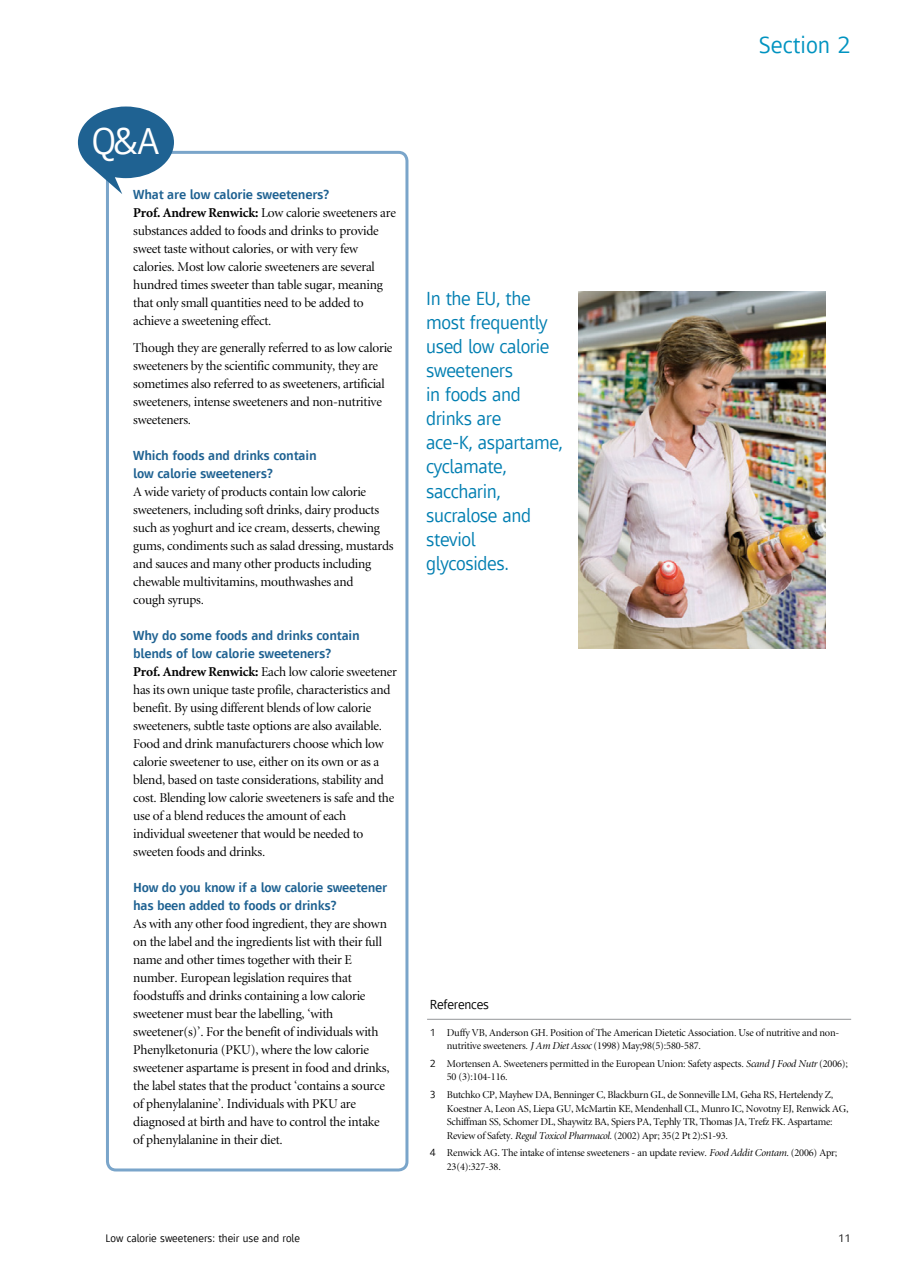
<style>
.page{position:relative;width:915px;height:1285px;background:#fff}
.page>*{position:absolute;margin:0;border:0;box-sizing:border-box;transform-origin:0 0}
.t1{font:38.55px "Mayberry Pro";color:#fff}
.t2{font:24px "Mayberry Pro";color:#0093c0}
.t3{font:19.5px/24px "Mayberry Pro";letter-spacing:-.02em;color:#007eb1}
.t4{font:13.5px/18px "Minion Display";letter-spacing:-.015em;color:#000}
.t5{font:600 13.5px/18px "Mayberry Pro";letter-spacing:-.015em;color:#1f6292}
.t6{font:13.5px "Mayberry Pro";letter-spacing:-.015em;color:#000}
.t7{font:11.25px "Mayberry Pro";color:#000}
.t8{font:10.5px/13.5px "Minion Display";letter-spacing:-.015em;color:#000}
.s1{font-family:"Minion";font-weight:700}
.s2{font-family:"Mayberry Pro"}
.s3{font-style:italic}
</style>
<div class="page">
<div style="left:106px;top:151px;width:302px;height:1020px;border:3px solid #7aa5ca;border-radius:9px"></div>
<svg style="left:78px;top:106px;width:96px;height:88px"></svg>
<img style="left:578px;top:291px;width:247px;height:357px">
<hr style="left:427px;top:1018px;width:423px;height:1px;background:#939598">
<h2 class="t2" style="left:758px;top:28px;width:94px">Section 2</h2>
<h1 class="t1" style="left:92px;top:114px;width:69px">Q&amp;A</h1>
<p class="t5" style="left:133px;top:184px;width:198px">What are low calorie sweeteners?</p>
<p class="t4" style="left:133px;top:204px;width:264px"><span class="s1">Prof. Andrew Renwick:</span> Low calorie sweeteners are substances added to foods and drinks to provide sweet taste without calories, or with very few calories. Most low calorie sweeteners are several hundred times sweeter than table sugar, meaning that only small quantities need to be added to achieve a sweetening effect.</p>
<p class="t4" style="left:133px;top:339px;width:261px">Though they are generally referred to as low calorie sweeteners by the scientific community, they are sometimes also referred to as sweeteners, artificial sweeteners, intense sweeteners and non-nutritive sweeteners.</p>
<p class="t5" style="left:133px;top:445px;width:185px">Which foods and drinks contain low calorie sweeteners?</p>
<p class="t4" style="left:133px;top:483px;width:262px">A wide variety of products contain low calorie sweeteners, including soft drinks, dairy products such as yoghurt and ice cream, desserts, chewing gums, condiments such as salad dressing, mustards and sauces and many other products including chewable multivitamins, mouthwashes and<br>cough syrups.</p>
<p class="t5" style="left:133px;top:625px;width:228px">Why do some foods and drinks contain blends of low calorie sweeteners?</p>
<p class="t4" style="left:133px;top:663px;width:265px"><span class="s1">Prof. Andrew Renwick:</span> Each low calorie sweetener has its own unique taste profile, characteristics and benefit. By using different blends of low calorie sweeteners, subtle taste options are also available.<br>Food and drink manufacturers choose which low calorie sweetener to use, either on its own or as a blend, based on taste considerations, stability and cost. Blending low calorie sweeteners is safe and the use of a blend reduces the amount of each individual sweetener that would be needed to sweeten foods and drinks.</p>
<p class="t5" style="left:133px;top:877px;width:255px">How do you know if a low calorie sweetener has been added to foods or drinks?</p>
<p class="t4" style="left:133px;top:915px;width:258px">As with any other food ingredient, they are shown on the label and the ingredients list with their full name and other times together with their E number. European legislation requires that foodstuffs and drinks containing a low calorie sweetener must bear the labelling, ‘with sweetener(s)’. For the benefit of individuals with Phenylketonuria (PKU), where the low calorie sweetener aspartame is present in food and drinks, the label states that the product ‘contains a source of phenylalanine’. Individuals with PKU are diagnosed at birth and have to control the intake of phenylalanine in their diet.</p>
<p class="t7" style="left:105px;top:1230px;width:196px">Low calorie sweeteners: their use and role</p>
<h3 class="t3" style="left:426px;top:286px;width:138px">In the EU, the most frequently used low calorie sweeteners<br>in foods and drinks are<br>ace-K, aspartame, cyclamate, saccharin, sucralose and steviol glycosides.</h3>
<p class="t6" style="left:429px;top:995px;width:61px">References</p>
<p class="t8" style="left:446px;top:1025px;width:394px;text-indent:-17px"><span class="s2">1</span> Duffy VB, Anderson GH. Position of The American Dietetic Association. Use of nutritive and non&shy;nutritive sweeteners. <span class="s3">J Am Diet Assoc</span> (1998) May;98(5):580-587.</p>
<p class="t8" style="left:446px;top:1057px;width:402px;text-indent:-17px"><span class="s2">2</span> Mortensen A. Sweeteners permitted in the European Union: Safety aspects. <span class="s3">Scand J Food Nutr</span> (2006);<br>50 (3):104-116.</p>
<p class="t8" style="left:446px;top:1088px;width:403px;text-indent:-17px"><span class="s2">3</span> Butchko CP, Mayhew DA, Benninger C, Blackburn GL, de Sonneville LM, Geha RS, Hertelendy Z, Koestner A, Leon AS, Liepa GU, McMartin KE, Mendenhall CL, Munro IC, Novotny EJ, Renwick AG, Schiffman SS, Schomer DL, Shaywitz BA, Spiers PA, Tephly TR, Thomas JA, Trefz FK. Aspartame:<br>Review of Safety. <span class="s3">Regul Toxicol Pharmacol.</span> (2002) Apr; 35(2 Pt 2):S1-93.</p>
<p class="t8" style="left:446px;top:1146px;width:392px;text-indent:-17px"><span class="s2">4</span> Renwick AG. The intake of intense sweeteners - an update review. <span class="s3">Food Addit Contam</span>. (2006) Apr;<br>23(4):327-38.</p>
<p class="t7" style="left:837px;top:1230px;width:14px">11</p>
</div>
